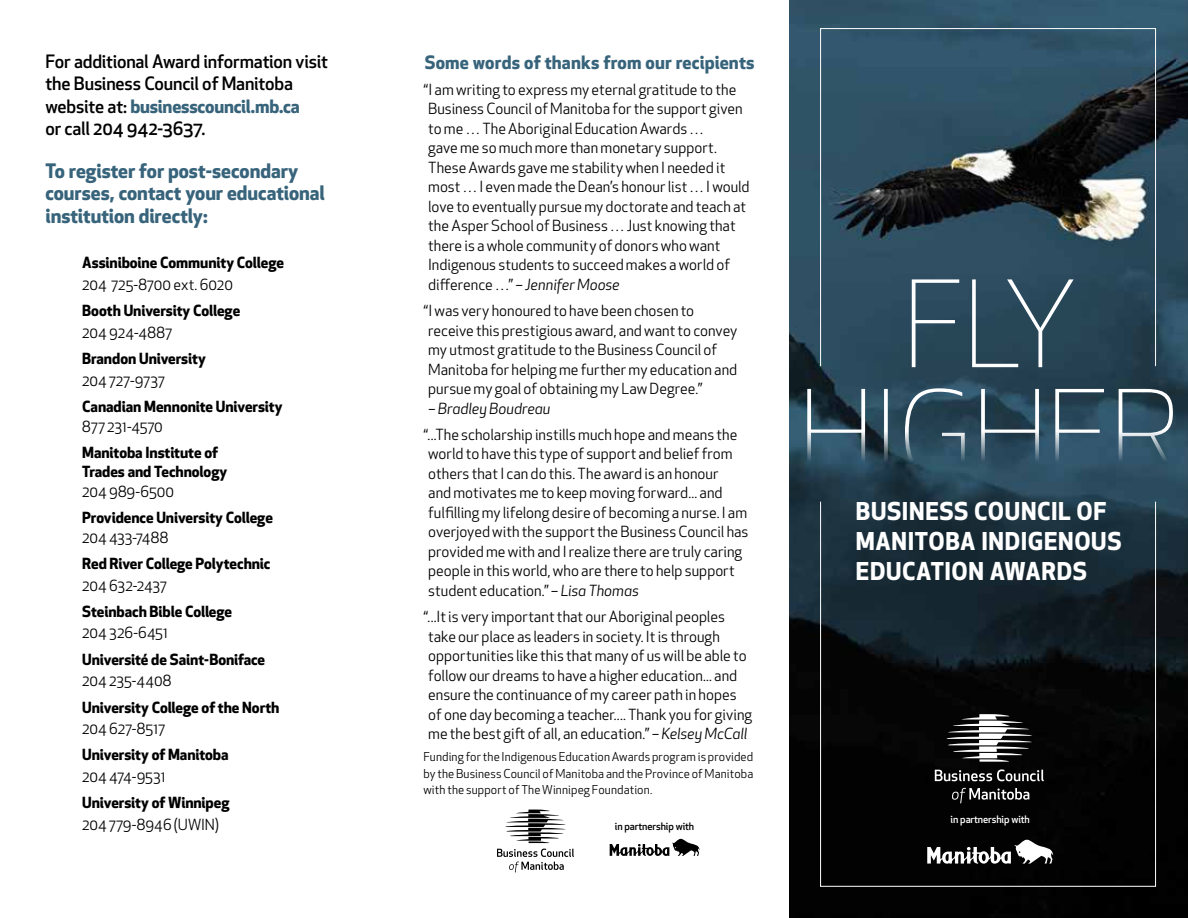
<style>
.page{position:relative;width:1188px;height:918px;background:#fff}
.page>*{position:absolute;margin:0;border:0;box-sizing:border-box;transform-origin:0 0}
.t1{font:700 24px/30px "Apex New";letter-spacing:.025em;color:#fff}
.t2{font:700 19.5px/22.5px "Apex New";letter-spacing:-.005em;color:#37637b}
.t3{font:500 18px/22.5px "Apex New";letter-spacing:-.01em;color:#000}
.t4{font:700 18px "Apex New";letter-spacing:.01em;color:#37637b}
.t5{font:15px/19.5px "Apex New";color:#000}
.t6{font:700 15px/19.5px "Apex New";letter-spacing:-.005em;color:#000}
.t7{font:italic 15px "Apex New";color:#000}
.t8{font:12px/16.5px "Apex New";letter-spacing:.01em;color:#000;text-align:justify}
.t9{font:500 10.2px "Apex New";letter-spacing:-.01em;color:#fff}
.t10{font:500 10.2px "Apex New";letter-spacing:-.01em;color:#000}
.s1{font-weight:700;color:#37637b}
.s2{font-style:italic}
</style>
<div class="page">
<img style="left:790px;top:0;width:398px;height:918px">
<div style="left:820px;top:28px;width:336px;height:338px;border:1px solid #fff"></div>
<div style="left:820px;top:501px;width:336px;height:386px;border:1px solid #fff"></div>
<svg style="left:807px;top:388px;width:369px;height:89px;background:#3d5a6b"></svg>
<svg style="left:912px;top:279px;width:162px;height:88px;background:#445f6e"></svg>
<svg style="left:927px;top:839px;width:126px;height:25px"></svg>
<svg style="left:610px;top:838px;width:90px;height:17px"></svg>
<svg style="left:497px;top:849px;width:77px;height:23px"></svg>
<svg style="left:505px;top:810px;width:61px;height:33px"></svg>
<svg style="left:946px;top:714px;width:86px;height:48px"></svg>
<svg style="left:935px;top:769px;width:109px;height:12px"></svg>
<svg style="left:952px;top:788px;width:77px;height:15px"></svg>
<p class="t3" style="left:45px;top:49px;width:284px">For additional Award information visit the Business Council of Manitoba website at: <span class="s1">businesscouncil.mb.ca<br></span>or call 204 942-3637.</p>
<h2 class="t2" style="left:45px;top:159px;width:281px">To register for post-secondary courses, contact your educational institution directly:</h2>
<p class="t6" style="left:82px;top:252px;width:203px">Assiniboine Community College</p>
<p class="t5" style="left:82px;top:275px;width:152px">204 725-8700 ext. 6020</p>
<p class="t6" style="left:82px;top:300px;width:160px">Booth University College</p>
<p class="t5" style="left:82px;top:323px;width:91px">204 924-4887</p>
<p class="t6" style="left:82px;top:348px;width:125px">Brandon University</p>
<p class="t5" style="left:82px;top:371px;width:84px">204 727-9737</p>
<p class="t6" style="left:82px;top:396px;width:202px">Canadian Mennonite University</p>
<p class="t5" style="left:82px;top:416px;width:82px">877 231-4570</p>
<p class="t6" style="left:82px;top:442px;width:147px">Manitoba Institute of<br>Trades and Technology</p>
<p class="t5" style="left:82px;top:482px;width:93px">204 989-6500</p>
<p class="t6" style="left:82px;top:507px;width:192px">Providence University College</p>
<p class="t5" style="left:82px;top:527px;width:88px">204 433-7488</p>
<p class="t6" style="left:82px;top:553px;width:190px">Red River College Polytechnic</p>
<p class="t5" style="left:82px;top:575px;width:86px">204 632-2437</p>
<p class="t6" style="left:82px;top:601px;width:152px">Steinbach Bible College</p>
<p class="t5" style="left:82px;top:623px;width:87px">204 326-6451</p>
<p class="t6" style="left:82px;top:649px;width:185px">Université de Saint-Boniface</p>
<p class="t5" style="left:82px;top:671px;width:91px">204 235-4408</p>
<p class="t6" style="left:82px;top:697px;width:199px">University College of the North</p>
<p class="t5" style="left:82px;top:719px;width:84px">204 627-8517</p>
<p class="t6" style="left:82px;top:745px;width:148px">University of Manitoba</p>
<p class="t5" style="left:82px;top:767px;width:85px">204 474-9531</p>
<p class="t6" style="left:82px;top:792px;width:149px">University of Winnipeg</p>
<p class="t5" style="left:82px;top:815px;width:138px">204 779-8946 (UWIN)</p>
<p class="t4" style="left:425px;top:49px;width:331px">Some words of thanks from our recipients</p>
<p class="t5" style="left:424px;top:80px;width:327px">“I am writing to express my eternal gratitude to the Business Council of Manitoba for the support given to me … The Aboriginal Education Awards …<br>gave me so much more than monetary support.<br>These Awards gave me stability when I needed it most … I even made the Dean’s honour list … I would love to eventually pursue my doctorate and teach at the Asper School of Business … Just knowing that there is a whole community of donors who want Indigenous students to succeed makes a world of difference …” <span class="s2">– Jennifer Moose</span></p>
<p class="t5" style="left:424px;top:301px;width:315px">“I was very honoured to have been chosen to receive this prestigious award, and want to convey my utmost gratitude to the Business Council of Manitoba for helping me further my education and pursue my goal of obtaining my Law Degree.”</p>
<p class="t7" style="left:428px;top:399px;width:124px">– Bradley Boudreau</p>
<p class="t5" style="left:424px;top:425px;width:326px">“...The scholarship instills much hope and means the world to have this type of support and belief from others that I can do this. The award is an honour<br>and motivates me to keep moving forward... and fulfilling my lifelong desire of becoming a nurse. I am overjoyed with the support the Business Council has provided me with and I realize there are truly caring people in this world, who are there to help support student education.” <span class="s2">– Lisa Thomas</span></p>
<p class="t5" style="left:424px;top:607px;width:330px">“...It is very important that our Aboriginal peoples take our place as leaders in society. It is through opportunities like this that many of us will be able to follow our dreams to have a higher education... and ensure the continuance of my career path in hopes<br>of one day becoming a teacher.... Thank you for giving me the best gift of all, an education.” <span class="s2">– Kelsey McCall</span></p>
<p class="t8" style="left:423px;top:749px;width:331px">Funding for the Indigenous Education Awards program is provided by the Business Council of Manitoba and the Province of Manitoba with the support of The Winnipeg Foundation.</p>
<p class="t10" style="left:615px;top:820px;width:81px">in partnership with</p>
<h1 class="t1" style="left:856px;top:495px;width:267px">BUSINESS COUNCIL OF<br>MANITOBA INDIGENOUS<br>EDUCATION AWARDS</h1>
<p class="t9" style="left:951px;top:812px;width:81px">in partnership with</p>
</div>
